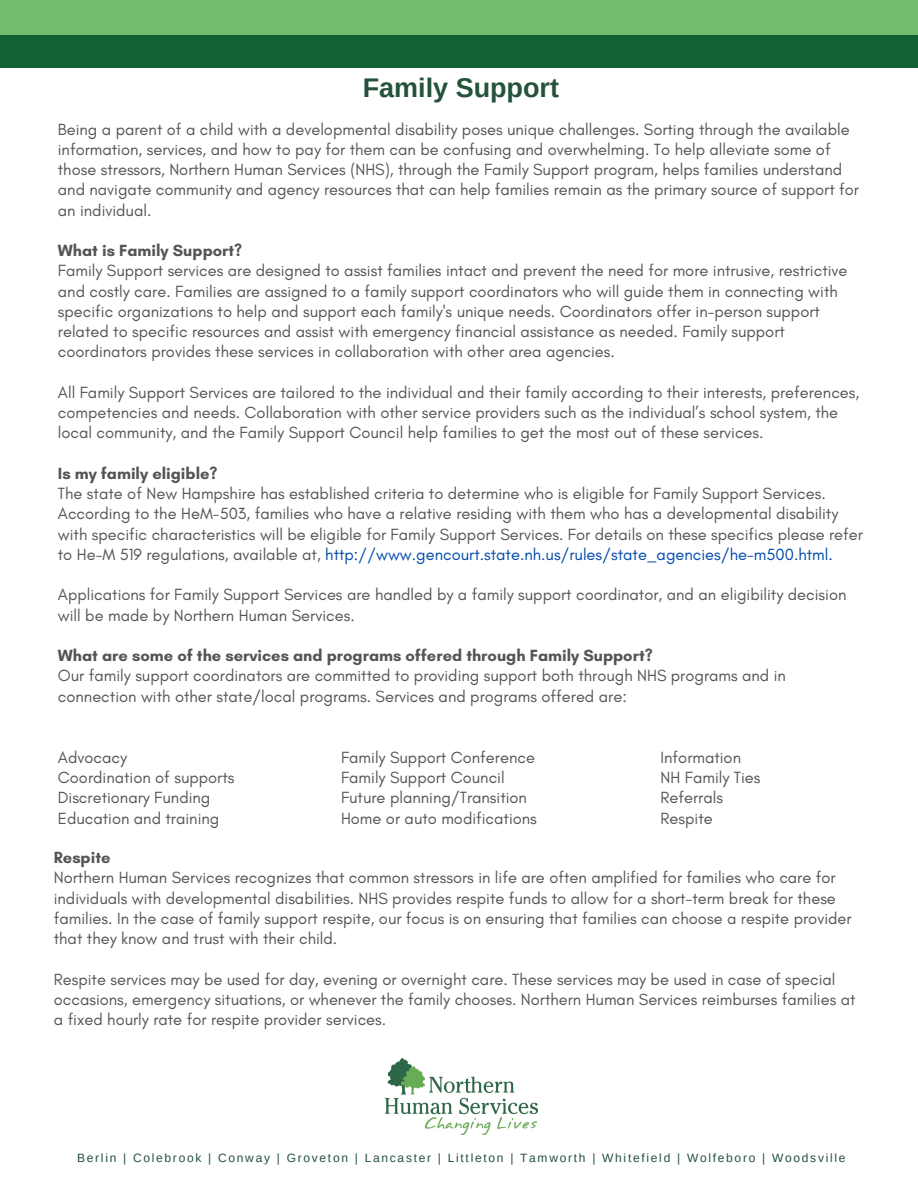
<style>
.page{position:relative;width:918px;height:1188px;background:#fff}
.page>*{position:absolute;margin:0;border:0;box-sizing:border-box;transform-origin:0 0}
.t1{font:700 27px "Arimo";color:#24523a}
.t2{font:16.5px/20.2px "Glacial Indifference";color:#545454}
.t3{font:12px "Arimo";letter-spacing:.145em;color:#24523a}
.s1{font-weight:700}
.s2{color:#004aad}
</style>
<div class="page">
<div style="left:0;top:0;width:918px;height:37px;background:#71bd6d"></div>
<div style="left:0;top:35px;width:918px;height:33px;background:#146035"></div>
<img style="left:385px;top:1058px;width:152px;height:77px">
<h2 class="t1" style="left:363px;top:72px;width:198px">Family Support</h2>
<h1 class="t2" style="left:58px;top:119px;width:803px">Being a parent of a child with a developmental disability poses unique challenges. Sorting through the available information, services, and how to pay for them can be confusing and overwhelming. To help alleviate some of those stressors, Northern Human Services (NHS), through the Family Support program, helps families understand and navigate community and agency resources that can help families remain as the primary source of support for an individual.</h1>
<h2 class="t2" style="left:58px;top:240px;width:791px"><span class="s1">What is Family Support?<br></span>Family Support services are designed to assist families intact and prevent the need for more intrusive, restrictive and costly care. Families are assigned to a family support coordinators who will guide them in connecting with specific organizations to help and support each family's unique needs. Coordinators offer in-person support related to specific resources and assist with emergency financial assistance as needed. Family support coordinators provides these services in collaboration with other area agencies.</h2>
<h2 class="t2" style="left:58px;top:382px;width:803px">All Family Support Services are tailored to the individual and their family according to their interests, preferences, competencies and needs. Collaboration with other service providers such as the individual’s school system, the local community, and the Family Support Council help families to get the most out of these services.</h2>
<h2 class="t2" style="left:58px;top:463px;width:807px"><span class="s1">Is my family eligible?<br></span>The state of New Hampshire has established criteria to determine who is eligible for Family Support Services.<br>According to the HeM-503, families who have a relative residing with them who has a developmental disability with specific characteristics will be eligible for Family Support Services. For details on these specifics please refer to He-M 519 regulations, available at, <span class="s2">http://www.gencourt.state.nh.us/rules/state_agencies/he-m500.html.</span></h2>
<h2 class="t2" style="left:58px;top:584px;width:790px">Applications for Family Support Services are handled by a family support coordinator, and an eligibility decision will be made by Northern Human Services.</h2>
<h2 class="t2" style="left:58px;top:645px;width:730px"><span class="s1">What are some of the services and programs offered through Family Support?<br></span>Our family support coordinators are committed to providing support both through NHS programs and in connection with other state/local programs. Services and programs offered are:</h2>
<h2 class="t2" style="left:58px;top:747px;width:178px">Advocacy<br>Coordination of supports<br>Discretionary Funding<br>Education and training</h2>
<p class="t2" style="left:54px;top:847px;width:799px"><span class="s1">Respite<br></span>Northern Human Services recognizes that common stressors in life are often amplified for families who care for individuals with developmental disabilities. NHS provides respite funds to allow for a short-term break for these families. In the case of family support respite, our focus is on ensuring that families can choose a respite provider that they know and trust with their child.</p>
<p class="t2" style="left:54px;top:969px;width:803px">Respite services may be used for day, evening or overnight care. These services may be used in case of special occasions, emergency situations, or whenever the family chooses. Northern Human Services reimburses families at a fixed hourly rate for respite provider services.</p>
<h2 class="t2" style="left:341px;top:747px;width:197px">Family Support Conference<br>Family Support Council<br>Future planning/Transition<br>Home or auto modifications</h2>
<h2 class="t2" style="left:661px;top:747px;width:101px">Information<br>NH Family Ties<br>Referrals<br>Respite</h2>
<h2 class="t3" style="left:77px;top:1151px;width:770px">Berlin | Colebrook | Conway | Groveton | Lancaster | Littleton | Tamworth | Whitefield | Wolfeboro | Woodsville</h2>
</div>
